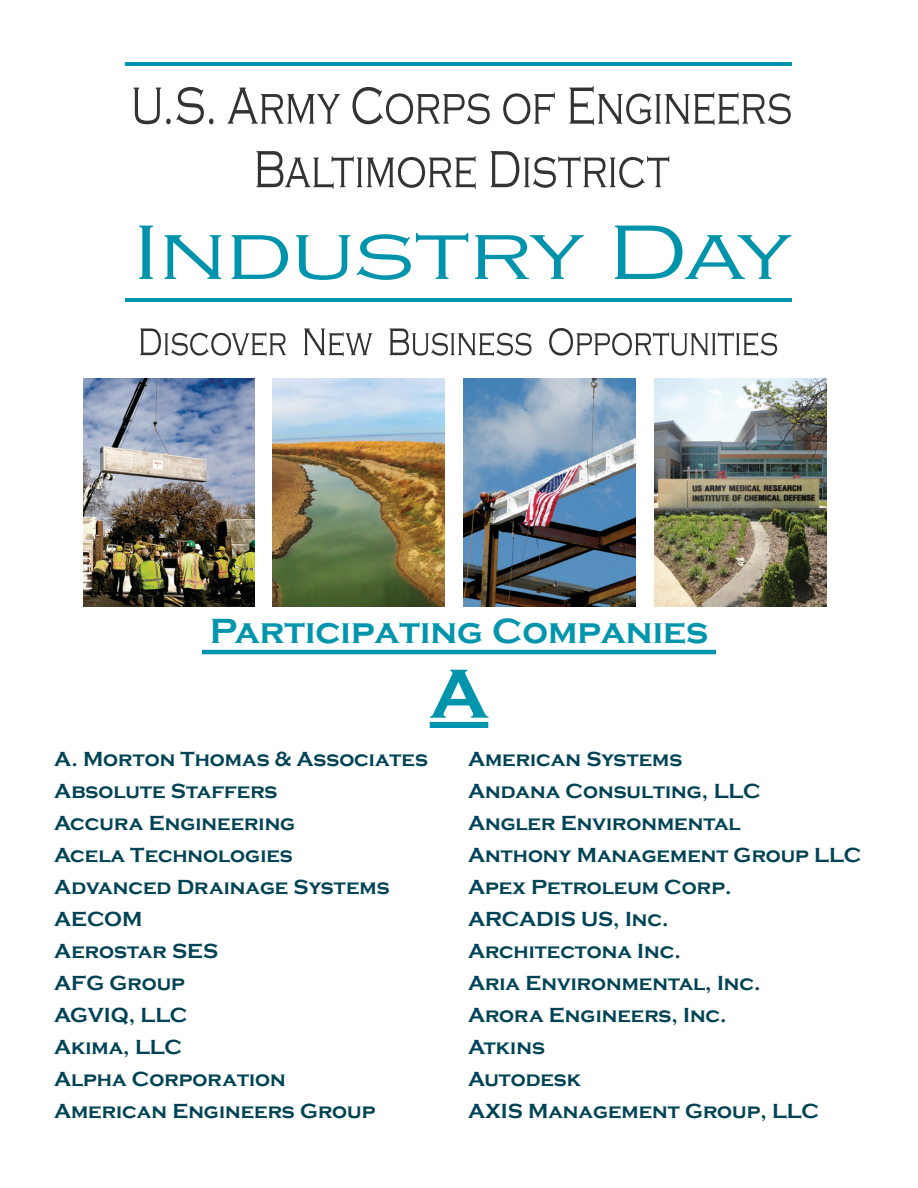
<style>
.page{position:relative;width:918px;height:1188px;background:#fff}
.page>*{position:absolute;margin:0;border:0;box-sizing:border-box;transform-origin:0 0}
.t1{font:700 72px "Copperplate Gothic";color:#0095ac}
.t2{font:700 36px "Copperplate Gothic";color:#0095ac}
.t3{font:700 21px "Copperplate Gothic";color:#004355}
</style>
<div class="page">
<img style="left:83px;top:378px;width:172px;height:228px">
<img style="left:273px;top:378px;width:172px;height:229px">
<img style="left:464px;top:378px;width:172px;height:229px">
<img style="left:655px;top:378px;width:171px;height:229px">
<svg style="left:134px;top:87px;width:79px;height:37px"></svg>
<svg style="left:227px;top:88px;width:113px;height:36px"></svg>
<svg style="left:353px;top:87px;width:137px;height:37px"></svg>
<svg style="left:503px;top:92px;width:52px;height:32px"></svg>
<svg style="left:569px;top:86px;width:222px;height:39px"></svg>
<svg style="left:257px;top:151px;width:219px;height:38px"></svg>
<svg style="left:491px;top:151px;width:178px;height:37px"></svg>
<svg style="left:139px;top:226px;width:14px;height:53px"></svg>
<svg style="left:164px;top:235px;width:57px;height:44px"></svg>
<svg style="left:231px;top:235px;width:57px;height:44px"></svg>
<svg style="left:296px;top:235px;width:54px;height:45px"></svg>
<svg style="left:357px;top:233px;width:111px;height:47px"></svg>
<svg style="left:475px;top:235px;width:109px;height:44px"></svg>
<svg style="left:615px;top:226px;width:176px;height:53px"></svg>
<hr style="left:125px;top:63px;width:666px;height:3px;background:#0094ac">
<hr style="left:125px;top:298px;width:666px;height:4px;background:#0094ac">
<svg style="left:140px;top:328px;width:146px;height:28px"></svg>
<svg style="left:304px;top:328px;width:68px;height:28px"></svg>
<svg style="left:390px;top:328px;width:142px;height:28px"></svg>
<svg style="left:549px;top:328px;width:228px;height:28px"></svg>
<hr style="left:202px;top:650px;width:514px;height:4px;background:#0095ac">
<div style="left:430px;top:722px;width:58px;height:6px;background:#0095ac"></div>
<p class="t2" style="left:210px;top:611px;width:500px">Participating Companies</p>
<p class="t1" style="left:430px;top:654px;width:60px">A</p>
<p class="t3" style="left:54px;top:748px;width:376px">A. Morton Thomas &amp; Associates</p>
<p class="t3" style="left:54px;top:780px;width:225px">Absolute Staffers</p>
<p class="t3" style="left:54px;top:811px;width:243px">Accura Engineering</p>
<p class="t3" style="left:54px;top:843px;width:240px">Acela Technologies</p>
<p class="t3" style="left:54px;top:875px;width:337px">Advanced Drainage Systems</p>
<p class="t3" style="left:54px;top:907px;width:90px">AECOM</p>
<p class="t3" style="left:54px;top:939px;width:166px">Aerostar SES</p>
<p class="t3" style="left:54px;top:971px;width:132px">AFG Group</p>
<p class="t3" style="left:54px;top:1003px;width:135px">AGVIQ, LLC</p>
<p class="t3" style="left:54px;top:1035px;width:130px">Akima, LLC</p>
<p class="t3" style="left:54px;top:1067px;width:233px">Alpha Corporation</p>
<p class="t3" style="left:54px;top:1099px;width:323px">American Engineers Group</p>
<p class="t3" style="left:468px;top:748px;width:216px">American Systems</p>
<p class="t3" style="left:468px;top:780px;width:294px">Andana Consulting, LLC</p>
<p class="t3" style="left:468px;top:811px;width:274px">Angler Environmental</p>
<p class="t3" style="left:468px;top:843px;width:395px">Anthony Management Group LLC</p>
<p class="t3" style="left:468px;top:875px;width:265px">Apex Petroleum Corp.</p>
<p class="t3" style="left:468px;top:907px;width:202px">ARCADIS US, Inc.</p>
<p class="t3" style="left:468px;top:939px;width:214px">Architectona Inc.</p>
<p class="t3" style="left:468px;top:971px;width:294px">Aria Environmental, Inc.</p>
<p class="t3" style="left:468px;top:1003px;width:260px">Arora Engineers, Inc.</p>
<p class="t3" style="left:468px;top:1035px;width:78px">Atkins</p>
<p class="t3" style="left:468px;top:1067px;width:115px">Autodesk</p>
<p class="t3" style="left:468px;top:1099px;width:353px">AXIS Management Group, LLC</p>
</div>
